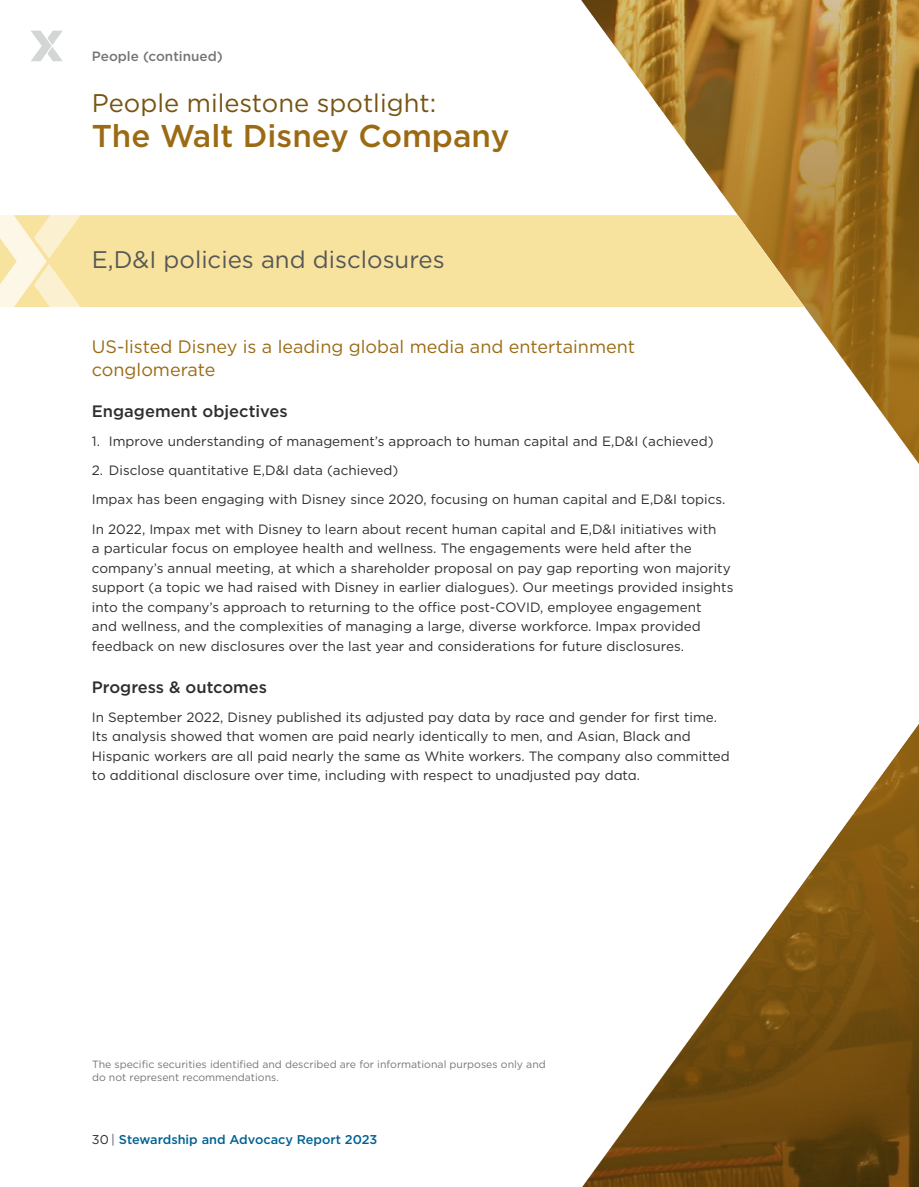
<style>
.page{position:relative;width:919px;height:1187px;background:#fff}
.page>*{position:absolute;margin:0;border:0;box-sizing:border-box;transform-origin:0 0}
.t1{font:500 31.5px "Gotham";color:#9b6b14}
.t2{font:25.5px "Gotham";color:#765412}
.t3{font:24px "Gotham";color:#565758}
.t4{font:18px/22.5px "Gotham";color:#9b6b14}
.t5{font:500 16.5px "Gotham";color:#2d2e2e}
.t6{font:13.5px/19.5px "Gotham";color:#2d2e2e}
.t7{font:500 13.5px "Gotham";color:#757677}
.t8{font:500 12.75px "Gotham";color:#006293}
.t9{font:10.5px/13.5px "Gotham";color:#757677}
.s1{font-weight:400;color:#2d2e2e}
.s2{font-weight:400;color:#565758}
</style>
<div class="page">
<svg style="left:581px;top:0;width:337px;height:1186px"></svg>
<div style="left:81px;top:215px;width:723px;height:92px;background:#f7e39d"></div>
<svg style="left:0;top:215px;width:81px;height:92px;background:#f9edc2"></svg>
<svg style="left:31px;top:31px;width:32px;height:30px"></svg>
<p class="t7" style="left:92px;top:48px;width:132px">People (continued)</p>
<h2 class="t2" style="left:92px;top:87px;width:346px">People milestone spotlight:</h2>
<h1 class="t1" style="left:92px;top:115px;width:419px">The Walt Disney Company</h1>
<h3 class="t3" style="left:92px;top:244px;width:354px">E,D&amp;I policies and disclosures</h3>
<h3 class="t4" style="left:92px;top:335px;width:544px">US-listed Disney is a leading global media and entertainment conglomerate</h3>
<p class="t5" style="left:92px;top:400px;width:197px">Engagement objectives</p>
<p class="t6" style="left:92px;top:431px;width:623px">1. Improve understanding of management’s approach to human capital and E,D&amp;I (achieved)</p>
<p class="t6" style="left:92px;top:455px;width:635px;line-height:29.2px">2. Disclose quantitative E,D&amp;I data (achieved)<br>Impax has been engaging with Disney since 2020, focusing on human capital and E,D&amp;I topics.<br>In 2022, Impax met with Disney to learn about recent human capital and E,D&amp;I initiatives with</p>
<p class="t6" style="left:92px;top:538px;width:643px">a particular focus on employee health and wellness. The engagements were held after the company’s annual meeting, at which a shareholder proposal on pay gap reporting won majority support (a topic we had raised with Disney in earlier dialogues). Our meetings provided insights into the company’s approach to returning to the office post-COVID, employee engagement<br>and wellness, and the complexities of managing a large, diverse workforce. Impax provided feedback on new disclosures over the last year and considerations for future disclosures.</p>
<p class="t5" style="left:92px;top:676px;width:177px">Progress &amp; outcomes</p>
<p class="t6" style="left:92px;top:707px;width:639px">In September 2022, Disney published its adjusted pay data by race and gender for first time.<br>Its analysis showed that women are paid nearly identically to men, and Asian, Black and Hispanic workers are all paid nearly the same as White workers. The company also committed to additional disclosure over time, including with respect to unadjusted pay data.</p>
<p class="t9" style="left:92px;top:1056px;width:455px">The specific securities identified and described are for informational purposes only and do not represent recommendations.</p>
<p class="t8" style="left:92px;top:1130px;width:287px"><span class="s1">30</span> <span class="s2">|</span> Stewardship and Advocacy Report 2023</p>
</div>
